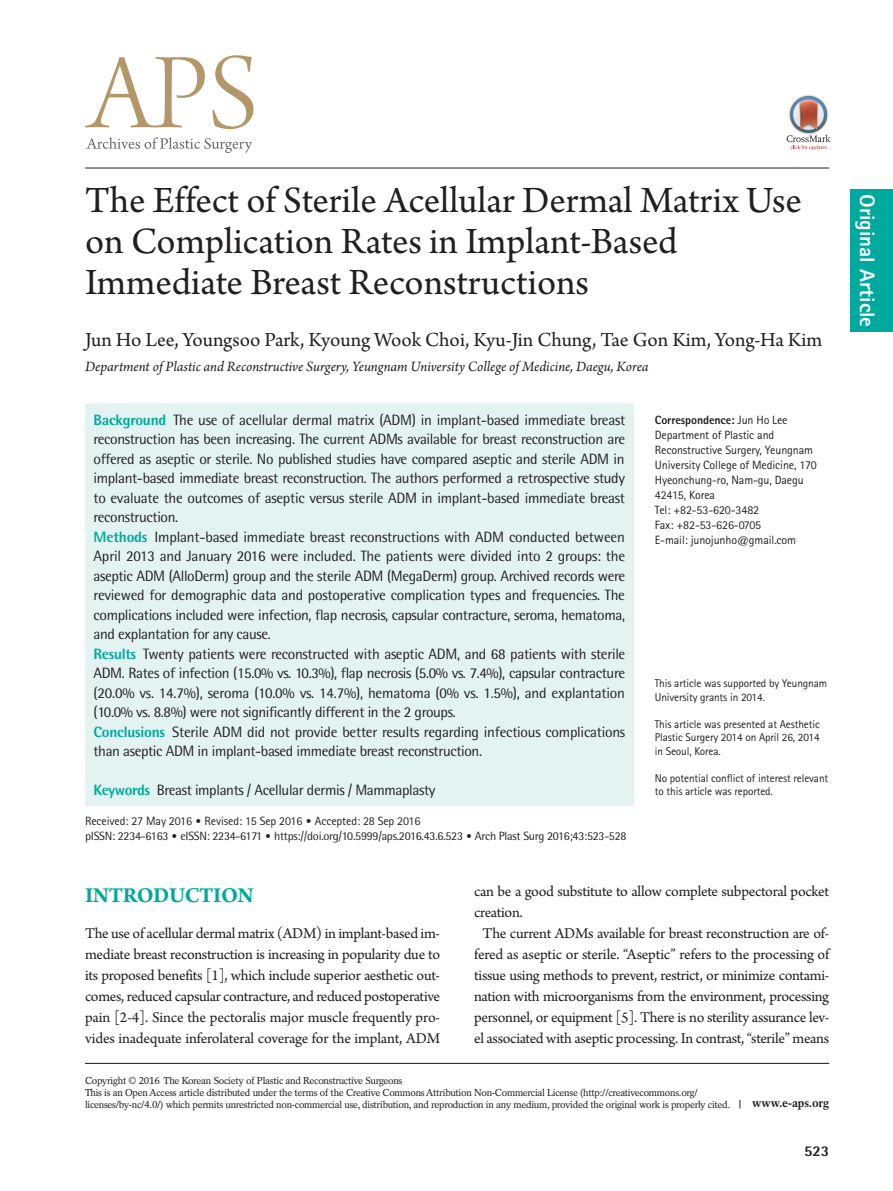
<style>
.page{position:relative;width:893px;height:1191px;background:#fff}
.page>*{position:absolute;margin:0;border:0;box-sizing:border-box;transform-origin:0 0}
.제목{font:39px/41px "Arno Pro";color:#231f20}
.대제목{font:700 22.5px "Arno Pro";letter-spacing:-.02em;color:#00a99d}
.저자{font:21px "Arno Pro";letter-spacing:-.005em;color:#231f20}
.t1{font:800 21px "Rotis Sans Serif Std";color:#fff}
.본문_0{font:15.75px/21px "Arno Pro";letter-spacing:-.02em;color:#231f20;text-align:justify}
.본문{font:15.75px/21px "Arno Pro";letter-spacing:-.02em;color:#231f20;text-align:center}
.초록{font:15px/19.5px "Rotis Semi Sans Std";letter-spacing:-.025em;color:#231f20;text-align:justify}
.소속{font:italic 15px "Arno Pro";letter-spacing:-.005em;color:#231f20}
.t2{font:800 15px "Rotis Semi Sans Std";color:#231f20}
.교신저자{font:12px/15px "Rotis Sans Serif Std";letter-spacing:-.01em;color:#231f20}
.t3{font:12px "Rotis Semi Sans Std";letter-spacing:-.02em;color:#231f20}
.교신저자-2{font:800 12px "Rotis Sans Serif Std";letter-spacing:-.01em;color:#231f20}
.t4{font:700 12px "Rotation LT Std";letter-spacing:-.01em;color:#231f20}
.교신저자밑각주{font:11.25px/13.5px "Rotis Sans Serif Std";letter-spacing:-.01em;color:#231f20}
.t5{font:10.05px/12px "Rotation LT Std";letter-spacing:-.025em;color:#231f20}
.s1{font-weight:800;color:#00a99d}
.s2{font-weight:400}
.s3{font-family:"DIN Pro";font-weight:300}
</style>
<div class="page">
<hr style="left:85px;top:1062px;width:744px;height:2px;background:#231f20">
<hr style="left:85px;top:168px;width:744px;height:1px;background:#231f20">
<svg style="left:85px;top:55px;width:168px;height:74px"></svg>
<svg style="left:86px;top:137px;width:166px;height:16px"></svg>
<div style="left:850px;top:189px;width:43px;height:143px;background:#00a99d"></div>
<div style="left:85px;top:403px;width:549px;height:403px;background:#e2f3f2"></div>
<svg style="left:787px;top:96px;width:43px;height:54px"></svg>
<p class="제목" style="left:85px;top:182px;width:718px">The Effect of Sterile Acellular Dermal Matrix Use on Complication Rates in Implant-Based<br>Immediate Breast Reconstructions</p>
<p class="저자" style="left:85px;top:328px;width:739px">Jun Ho Lee, Youngsoo Park, Kyoung Wook Choi, Kyu-Jin Chung, Tae Gon Kim, Yong-Ha Kim</p>
<p class="소속" style="left:85px;top:358px;width:565px">Department of Plastic and Reconstructive Surgery, Yeungnam University College of Medicine, Daegu, Korea</p>
<p class="초록" style="left:94px;top:410px;width:533px"><span class="s1">Background</span> The use of acellular dermal matrix (ADM) in implant-based immediate breast reconstruction has been increasing. The current ADMs available for breast reconstruction are offered as aseptic or sterile. No published studies have compared aseptic and sterile ADM in implant-based immediate breast reconstruction. The authors performed a retrospective study to evaluate the outcomes of aseptic versus sterile ADM in implant-based immediate breast reconstruction.</p>
<p class="초록" style="left:94px;top:527px;width:533px"><span class="s1">Methods</span> Implant-based immediate breast reconstructions with ADM conducted between April 2013 and January 2016 were included. The patients were divided into 2 groups: the aseptic ADM (AlloDerm) group and the sterile ADM (MegaDerm) group. Archived records were reviewed for demographic data and postoperative complication types and frequencies. The complications included were infection, flap necrosis, capsular contracture, seroma, hematoma, and explantation for any cause.</p>
<p class="초록" style="left:94px;top:644px;width:533px"><span class="s1">Results</span> Twenty patients were reconstructed with aseptic ADM, and 68 patients with sterile ADM. Rates of infection (15.0% vs. 10.3%), flap necrosis (5.0% vs. 7.4%), capsular contracture (20.0% vs. 14.7%), seroma (10.0% vs. 14.7%), hematoma (0% vs. 1.5%), and explantation (10.0% vs. 8.8%) were not significantly different in the 2 groups.</p>
<p class="초록" style="left:94px;top:722px;width:533px"><span class="s1">Conclusions</span> Sterile ADM did not provide better results regarding infectious complications than aseptic ADM in implant-based immediate breast reconstruction.</p>
<p class="초록" style="left:94px;top:780px;width:343px"><span class="s1">Keywords</span> Breast implants / Acellular dermis / Mammaplasty</p>
<p class="교신저자-2" style="left:655px;top:412px;width:134px">Correspondence: <span class="s2">Jun Ho Lee</span></p>
<p class="교신저자" style="left:655px;top:427px;width:163px">Department of Plastic and<br>Reconstructive Surgery, Yeungnam<br>University College of Medicine, 170<br>Hyeonchung-ro, Nam-gu, Daegu<br>42415, Korea</p>
<p class="교신저자" style="left:655px;top:502px;width:106px">Tel: +82-53-620-3482</p>
<p class="교신저자" style="left:655px;top:517px;width:108px">Fax: +82-53-626-0705</p>
<p class="교신저자" style="left:655px;top:532px;width:143px">E-mail: junojunho@gmail.com</p>
<p class="교신저자밑각주" style="left:655px;top:676px;width:174px">This article was supported by Yeungnam<br>University grants in 2014.</p>
<p class="교신저자밑각주" style="left:655px;top:717px;width:167px;text-align:justify">This article was presented at Aesthetic Plastic Surgery 2014 on April 26, 2014 in Seoul, Korea.</p>
<p class="교신저자밑각주" style="left:655px;top:771px;width:175px">No potential conflict of interest relevant to this article was reported.</p>
<p class="교신저자" style="left:85px;top:813px;width:337px">Received: 27 May 2016 <span class="s3">•</span> Revised: 15 Sep 2016 <span class="s3">•</span> Accepted: 28 Sep 2016</p>
<p class="t3" style="left:85px;top:829px;width:543px">pISSN: 2234-6163 <span class="s3">•</span> eISSN: 2234-6171 <span class="s3">•</span> https://doi.org/10.5999/aps.2016.43.6.523 <span class="s3">•</span> Arch Plast Surg 2016;43:523-528</p>
<p class="대제목" style="left:85px;top:882px;width:170px">INTRODUCTION</p>
<p class="본문_0" style="left:85px;top:924px;width:357px">The use of acellular dermal matrix (ADM) in implant-based im&shy;mediate breast reconstruction is increasing in popularity due to its proposed benefits [1], which include superior aesthetic out&shy;comes, reduced capsular contracture, and reduced postoperative pain [2-4]. Since the pectoralis major muscle frequently pro&shy;vides inadequate inferolateral coverage for the implant, ADM</p>
<p class="본문_0" style="left:474px;top:882px;width:356px">can be a good substitute to allow complete subpectoral pocket creation.</p>
<p class="본문" style="left:474px;top:924px;width:357px">The current ADMs available for breast reconstruction are of&shy;fered as aseptic or sterile. “Aseptic” refers to the processing of tissue using methods to prevent, restrict, or minimize contami&shy;nation with microorganisms from the environment, processing personnel, or equipment [5]. There is no sterility assurance lev&shy;el associated with aseptic processing. In contrast, “sterile” means</p>
<p class="t5" style="left:85px;top:1074px;width:319px">Copyright © 2016 The Korean Society of Plastic and Reconstructive Surgeons</p>
<p class="t5" style="left:85px;top:1086px;width:647px">This is an Open Access article distributed under the terms of the Creative Commons Attribution Non-Commercial License (http://creativecommons.org/ licenses/by-nc/4.0/) which permits unrestricted non-commercial use, distribution, and reproduction in any medium, provided the original work is properly cited.</p>
<p class="t4" style="left:752px;top:1096px;width:78px">www.e-aps.org</p>
<p class="t2" style="left:804px;top:1141px;width:27px">523</p>
<h3 class="t1" style="left:881px;top:194px;width:134px;rotate:90deg">Original Article</h3>
</div>
